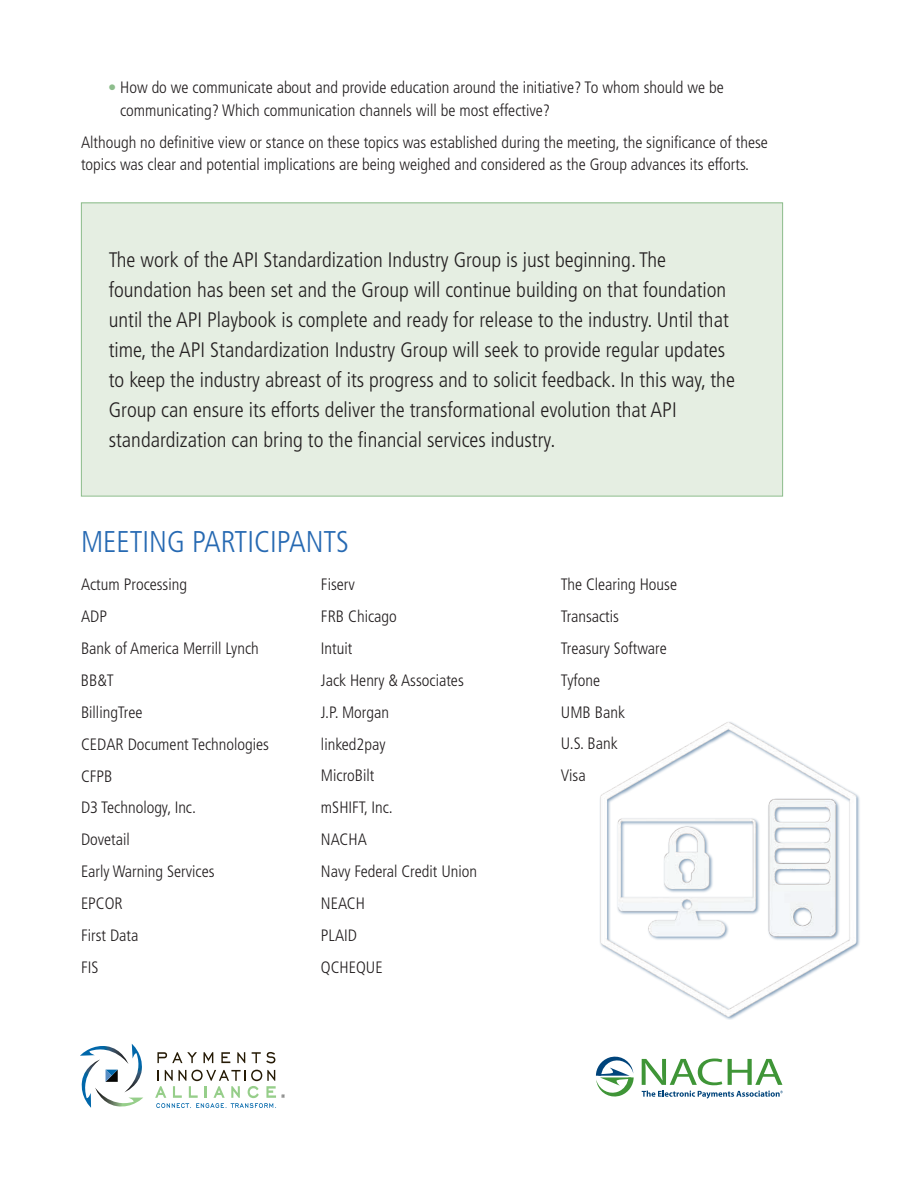
<style>
.page{position:relative;width:918px;height:1188px;background:#fff}
.page>*{position:absolute;margin:0;border:0;box-sizing:border-box;transform-origin:0 0}
.t1{font:300 condensed 30px "Frutiger";color:#2669b2}
.t2{font:300 condensed 21px/30px "Frutiger";color:#231f20}
.t3{font:300 condensed 16.5px/32px "Frutiger";color:#231f20}
.s1{color:#8dbd8c}
</style>
<div class="page">
<svg style="left:642px;top:1059px;width:80px;height:26px"></svg>
<svg style="left:728px;top:1059px;width:54px;height:26px"></svg>
<svg style="left:596px;top:1056px;width:38px;height:41px"></svg>
<svg style="left:642px;top:1091px;width:141px;height:8px"></svg>
<svg style="left:157px;top:1052px;width:40px;height:11px"></svg>
<svg style="left:204px;top:1052px;width:9px;height:11px"></svg>
<svg style="left:221px;top:1052px;width:9px;height:11px"></svg>
<svg style="left:237px;top:1052px;width:8px;height:11px"></svg>
<svg style="left:252px;top:1052px;width:23px;height:11px"></svg>
<svg style="left:80px;top:1044px;width:63px;height:64px"></svg>
<svg style="left:155px;top:1070px;width:130px;height:38px"></svg>
<div style="left:81px;top:203px;width:702px;height:293px;background:#e5eee2"></div>
<img style="left:600px;top:722px;width:260px;height:298px">
<p class="t3" style="left:120px;top:77px;width:605px;line-height:22.5px;text-indent:-12px"><span class="s1">•</span> How do we communicate about and provide education around the initiative? To whom should we be communicating? Which communication channels will be most effective?</p>
<p class="t3" style="left:81px;top:131px;width:688px;line-height:22.5px">Although no definitive view or stance on these topics was established during the meeting, the significance of these topics was clear and potential implications are being weighed and considered as the Group advances its efforts.</p>
<p class="t2" style="left:109px;top:245px;width:628px">The work of the API Standardization Industry Group is just beginning. The foundation has been set and the Group will continue building on that foundation until the API Playbook is complete and ready for release to the industry. U ntil that time, the API Standardization Industry Group will seek to provide regular updates to keep the industry abreast of its progress and to solicit feedback. In this way, the Group can ensure its efforts deliver the transformational evolution that API standardization can bring to the financial services industry.</p>
<h1 class="t1" style="left:81px;top:525px;width:256px">Meeti ng Parti cipants</h1>
<p class="t3" style="left:81px;top:568px;width:179px">Actum Processing<br>AD P<br>Bank of America Merrill Lynch<br>BB&amp;T<br>BillingTree<br>CEDAR</p>
<p class="t3" style="left:128px;top:728px;width:143px">Document Technologies</p>
<p class="t3" style="left:81px;top:760px;width:135px">CFPB<br>D3 Technology, Inc.<br>Dovetail<br>Early Warning Services<br>EPCOR<br>First Data<br>FIS</p>
<p class="t3" style="left:321px;top:568px;width:144px">Fiserv<br>FRB Chicago<br>Intuit<br>Jack Henry &amp; Associates<br>J.P. Morgan<br>linked2pay<br>MicroBilt<br>mSHIFT, Inc.<br>NAC</p>
<p class="t3" style="left:321px;top:824px;width:158px;text-indent:28px">HA<br>Navy Federal Credit U nion<br>NEACH<br>PLAID<br>QCHEQUE</p>
<p class="t3" style="left:561px;top:568px;width:118px">The Clearing House<br>Transactis<br>Treasury Software<br>Tyfone<br>UMB Bank<br>U.S. Bank<br>Visa</p>
</div>
